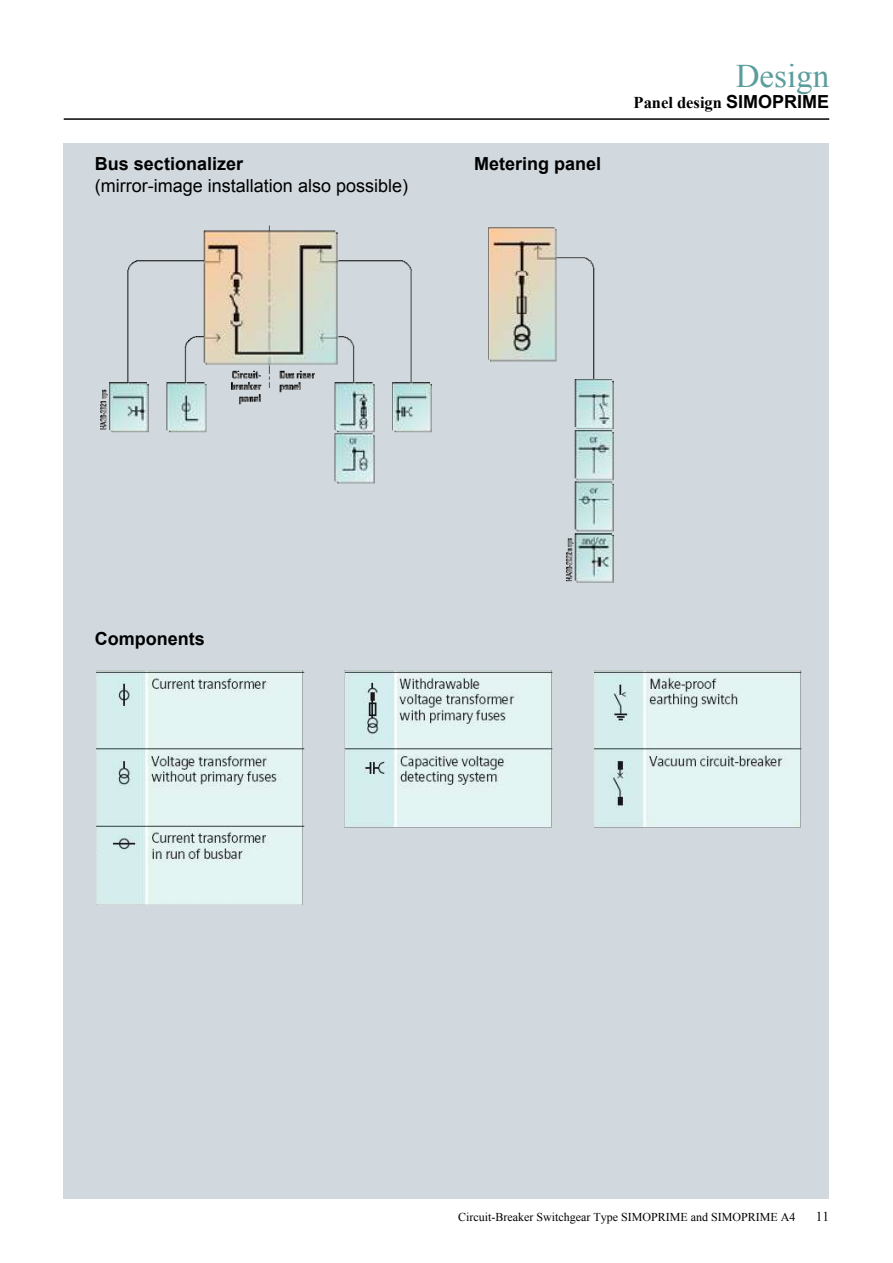
<style>
.page{position:relative;width:893px;height:1263px;background:#fff}
.page>*{position:absolute;margin:0;border:0;box-sizing:border-box;transform-origin:0 0}
.t1{font:33px "Times New Roman";color:#5b9d9d}
.t2{font:700 18px "Arial";color:#000}
.t3{font:18px "Arial";color:#000}
.t4{font:700 16.5px "Times New Roman";color:#000}
.t5{font:13.5px "Times New Roman";color:#000}
.t6{font:12px "Times New Roman";color:#000}
.s1{font-family:"Arial";font-size:18px}
</style>
<div class="page">
<hr style="left:64px;top:119px;width:765px;height:1px;background:#000">
<div style="left:64px;top:143px;width:765px;height:1056px;background:#d1d9df"></div>
<img style="left:100px;top:225px;width:514px;height:358px">
<img style="left:96px;top:670px;width:706px;height:235px">
<h2 class="t2" style="left:95px;top:152px;width:150px">Bus sectionalizer</h2>
<h2 class="t3" style="left:95px;top:174px;width:315px">(mirror-image installation also possible)</h2>
<h2 class="t2" style="left:474px;top:152px;width:129px">Metering panel</h2>
<h1 class="t1" style="left:736px;top:53px;width:95px">Design</h1>
<h3 class="t4" style="left:634px;top:91px;width:197px">Panel design <span class="s1">SIMOPRIME</span></h3>
<h2 class="t2" style="left:95px;top:626px;width:111px">Components</h2>
<p class="t6" style="left:458px;top:1209px;width:339px">Circuit-Breaker Switchgear Type SIMOPRIME and SIMOPRIME A4</p>
<p class="t5" style="left:816px;top:1208px;width:15px">11</p>
</div>
